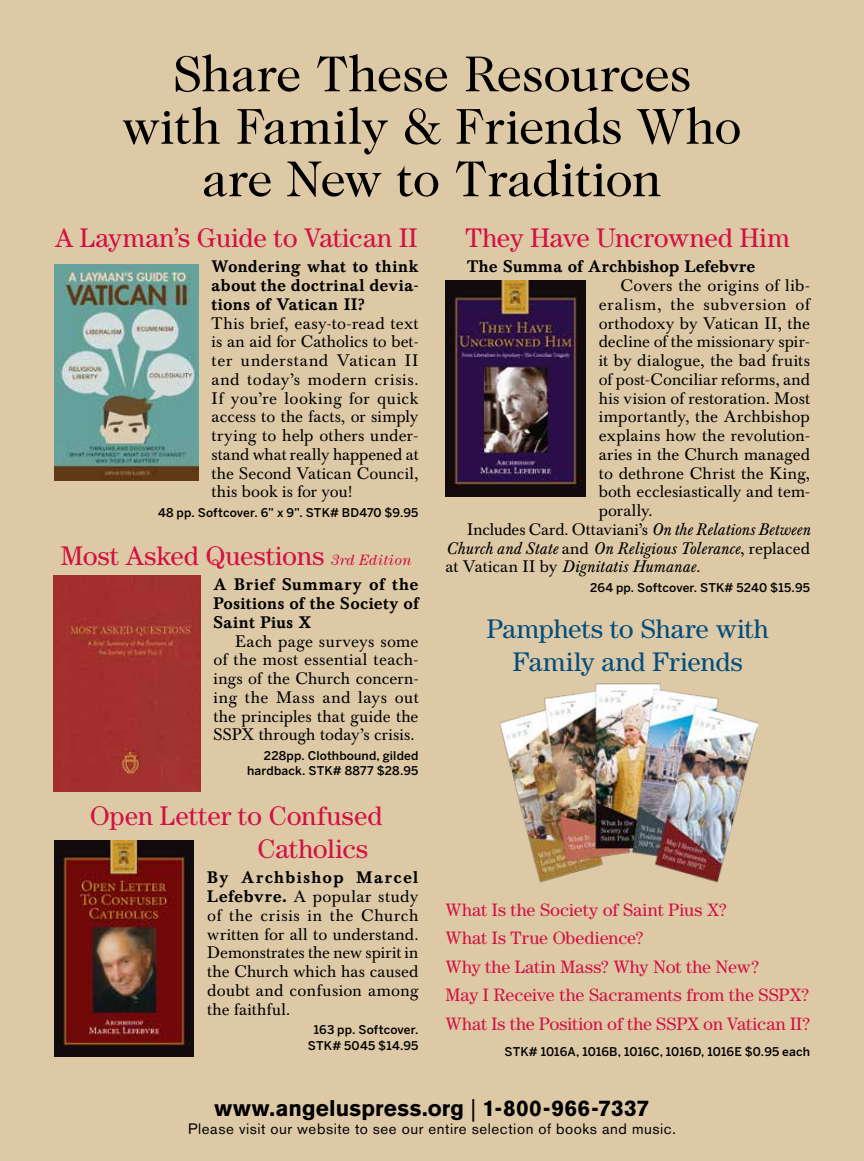
<style>
.page{position:relative;width:864px;height:1161px;background:#dec9a6}
.page>*{position:absolute;margin:0;border:0;box-sizing:border-box;transform-origin:0 0}
.t1{font:51px/52.5px "Caslon Two Twenty Four";letter-spacing:-.01em;color:#000;text-align:center}
.t2{font:27px/32.5px "Century Std";color:#d11242}
.t3{font:27px/32.5px "Century Std";letter-spacing:.005em;color:#024e7e;text-align:center}
.t4{font:700 22.5px "Akzidenz Grotesk BE";letter-spacing:.01em;color:#000}
.t5{font:18px/28.5px "Century Std";letter-spacing:.005em;color:#d11242}
.t6{font:16.5px/18.8px "Baskerville BE";letter-spacing:.01em;color:#000;text-align:justify}
.t7{font:500 16.5px/18.8px "Baskerville BE";letter-spacing:.025em;color:#000;text-align:justify}
.t8{font:italic 16.5px "Baskerville BE";letter-spacing:.01em;color:#000}
.t9{font:16.5px "Baskerville BE";letter-spacing:.05em;color:#000}
.t10{font:15px "Akzidenz Grotesk BE";letter-spacing:.04em;color:#000}
.t11{font:500 12px/15.6px "Benton Sans";letter-spacing:.015em;color:#000;text-align:right}
.s1{font-style:italic;font-size:15px}
.s2{font-weight:500}
.s3{font-style:italic}
.s4{font-style:normal}
.s5{font-weight:400}
</style>
<div class="page">
<img style="left:54px;top:264px;width:144px;height:216px">
<img style="left:446px;top:281px;width:139px;height:215px">
<img style="left:499px;top:683px;width:258px;height:200px">
<img style="left:54px;top:575px;width:146px;height:216px">
<img style="left:54px;top:841px;width:140px;height:216px">
<h1 class="t1" style="left:122px;top:47px;width:621px">Share These Resources with Family &amp; Friends Who are New to Tradition</h1>
<h2 class="t2" style="left:55px;top:221px;width:364px">A Layman’s Guide to Vatican II</h2>
<p class="t7" style="left:212px;top:258px;width:208px">Wondering what to think about the doctrinal devia&shy;tions of Vatican II?</p>
<p class="t6" style="left:212px;top:314px;width:208px">This brief, easy-to-read text is an aid for Catholics to bet&shy;ter understand Vatican II and today’s modern crisis.<br>If you’re looking for quick access to the facts, or simply trying to help others under&shy;stand what really happened at the Second Vatican Council, this book is for you!</p>
<p class="t11" style="left:158px;top:505px;width:262px">48 pp. Softcover. 6” x 9”. STK# BD470 $9.95</p>
<h2 class="t2" style="left:61px;top:539px;width:352px">Most Asked Questions <span class="s1">3rd Edition</span></h2>
<p class="t7" style="left:214px;top:576px;width:207px">A Brief Summary of the Positions of the Society of Saint Pius X</p>
<p class="t6" style="left:214px;top:632px;width:207px;text-indent:22px">Each page surveys some of the most essential teach&shy;ings of the Church concern&shy;ing the Mass and lays out the principles that guide the SSPX through today’s crisis.</p>
<p class="t11" style="left:247px;top:748px;width:173px">228pp. Clothbound, gilded hardback. STK# 8877 $28.95</p>
<h2 class="t2" style="left:258px;top:799px;width:126px;text-indent:-168px">Open Letter to Confused<br>Catholics</h2>
<p class="t6" style="left:207px;top:869px;width:213px"><span class="s2">By Archbishop Marcel Lefebvre.</span> A popular study of the crisis in the Church written for all to understand.<br>Demonstrates the new spirit in the Church which has caused doubt and confusion among the faithful.</p>
<p class="t11" style="left:308px;top:1022px;width:112px;text-align:center">163 pp. Softcover.<br>STK# 5045 $14.95</p>
<h2 class="t2" style="left:465px;top:221px;width:326px">They Have Uncrowned Him</h2>
<p class="t7" style="left:467px;top:258px;width:290px">The Summa of Archbishop Lefebvre</p>
<p class="t6" style="left:620px;top:277px;width:191px">Covers the origins of lib-</p>
<p class="t9" style="left:599px;top:295px;width:213px">eralism, the subversion of</p>
<p class="t6" style="left:599px;top:314px;width:213px">orthodoxy by Vatican II, the</p>
<p class="t6" style="left:599px;top:333px;width:213px">decline of the missionary spir-</p>
<p class="t6" style="left:599px;top:352px;width:213px">it by dialogue, the bad fruits</p>
<p class="t6" style="left:599px;top:370px;width:213px">of post-Conciliar reforms, and</p>
<p class="t6" style="left:599px;top:389px;width:213px">his vision of restoration. Most</p>
<p class="t6" style="left:599px;top:408px;width:213px">importantly, the Archbishop</p>
<p class="t6" style="left:599px;top:427px;width:213px">explains how the revolution-</p>
<p class="t6" style="left:599px;top:445px;width:213px">aries in the Church managed</p>
<p class="t6" style="left:599px;top:464px;width:213px">to dethrone Christ the King,</p>
<p class="t6" style="left:599px;top:483px;width:213px">both ecclesiastically and tem-</p>
<p class="t6" style="left:599px;top:502px;width:55px">porally.</p>
<p class="t6" style="left:467px;top:520px;width:344px">Includes Card. Ottaviani’s <span class="s3">On the Relations Between</span></p>
<p class="t8" style="left:446px;top:539px;width:366px">Church and State <span class="s4">and</span> On Religious Tolerance<span class="s4">, replaced</span></p>
<p class="t8" style="left:445px;top:558px;width:256px"><span class="s4">at Vatican II by</span> Dignitatis Humanae.</p>
<p class="t11" style="left:590px;top:580px;width:221px">264 pp. Softcover. STK# 5240 $15.95</p>
<h2 class="t3" style="left:486px;top:612px;width:284px">Pamphets to Share with<br>Family and Friends</h2>
<p class="t5" style="left:446px;top:895px;width:366px">What Is the Society of Saint Pius X?<br>What Is True Obedience?<br>Why the Latin Mass? Why Not the New?<br>May I Receive the Sacraments from the SSPX?<br>What Is the Position of the SSPX on Vatican II?</p>
<p class="t11" style="left:504px;top:1044px;width:307px">STK# 1016A, 1016B, 1016C, 1016D, 1016E $0.95 each</p>
<h3 class="t4" style="left:215px;top:1095px;width:436px">www.angeluspress.org <span class="s5">|</span> 1-800-966-7337</h3>
<p class="t10" style="left:188px;top:1120px;width:489px">Please visit our website to see our entire selection of books and music.</p>
</div>
